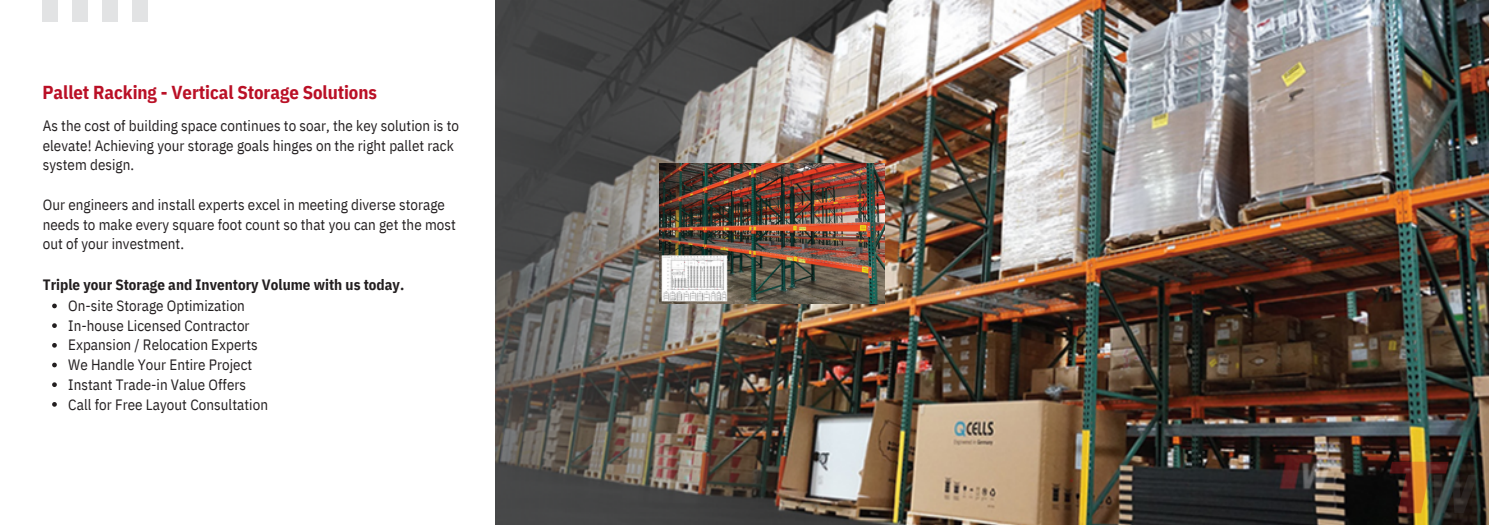
<style>
.page{position:relative;width:1489px;height:525px;background:#fff}
.page>*{position:absolute;margin:0;border:0;box-sizing:border-box;transform-origin:0 0}
.t1{font:700 18.75px "IBM Plex Sans Cond";letter-spacing:-.005em;color:#ba1026}
.t2{font:15px/19.8px "IBM Plex Sans Cond";letter-spacing:.005em;color:#231f20}
.t3{font:700 15px "IBM Plex Sans Cond";color:#231f20}
</style>
<div class="page">
<div style="left:43px;top:0;width:15px;height:21px;background:#e2e3e4"></div>
<div style="left:73px;top:0;width:15px;height:21px;background:#e2e3e4"></div>
<div style="left:103px;top:0;width:15px;height:21px;background:#e2e3e4"></div>
<div style="left:133px;top:0;width:15px;height:21px;background:#e2e3e4"></div>
<img style="left:496px;top:0;width:992px;height:525px">
<img style="left:660px;top:164px;width:225px;height:139px">
<img style="left:1389px;top:461px;width:89px;height:54px">
<svg style="left:52px;top:304px;width:5px;height:4px"></svg>
<svg style="left:52px;top:323px;width:5px;height:5px"></svg>
<svg style="left:52px;top:343px;width:5px;height:5px"></svg>
<svg style="left:52px;top:363px;width:5px;height:4px"></svg>
<svg style="left:52px;top:382px;width:5px;height:5px"></svg>
<svg style="left:52px;top:402px;width:5px;height:5px"></svg>
<p class="t1" style="left:43px;top:80px;width:336px">Pallet Racking - Vertical Storage Solutions</p>
<h2 class="t2" style="left:43px;top:116px;width:418px">As the cost of building space continues to soar, the key solution is to elevate! Achieving your storage goals hinges on the right pallet rack system design.</h2>
<p class="t2" style="left:43px;top:194px;width:415px">Our engineers and install experts excel in meeting diverse storage needs to make every square foot count so that you can get the most out of your investment.</p>
<p class="t3" style="left:43px;top:275px;width:363px">Triple your Storage and Inventory Volume with us today.</p>
<p class="t2" style="left:68px;top:296px;width:178px">On-site Storage Optimization</p>
<p class="t2" style="left:68px;top:315px;width:183px">In-house Licensed Contractor</p>
<p class="t2" style="left:68px;top:335px;width:191px">Expansion / Relocation Experts</p>
<p class="t2" style="left:68px;top:355px;width:186px">We Handle Your Entire Project</p>
<p class="t2" style="left:68px;top:374px;width:179px">Instant Trade-in Value Offers</p>
<p class="t2" style="left:68px;top:394px;width:201px">Call for Free Layout Consultation</p>
</div>
